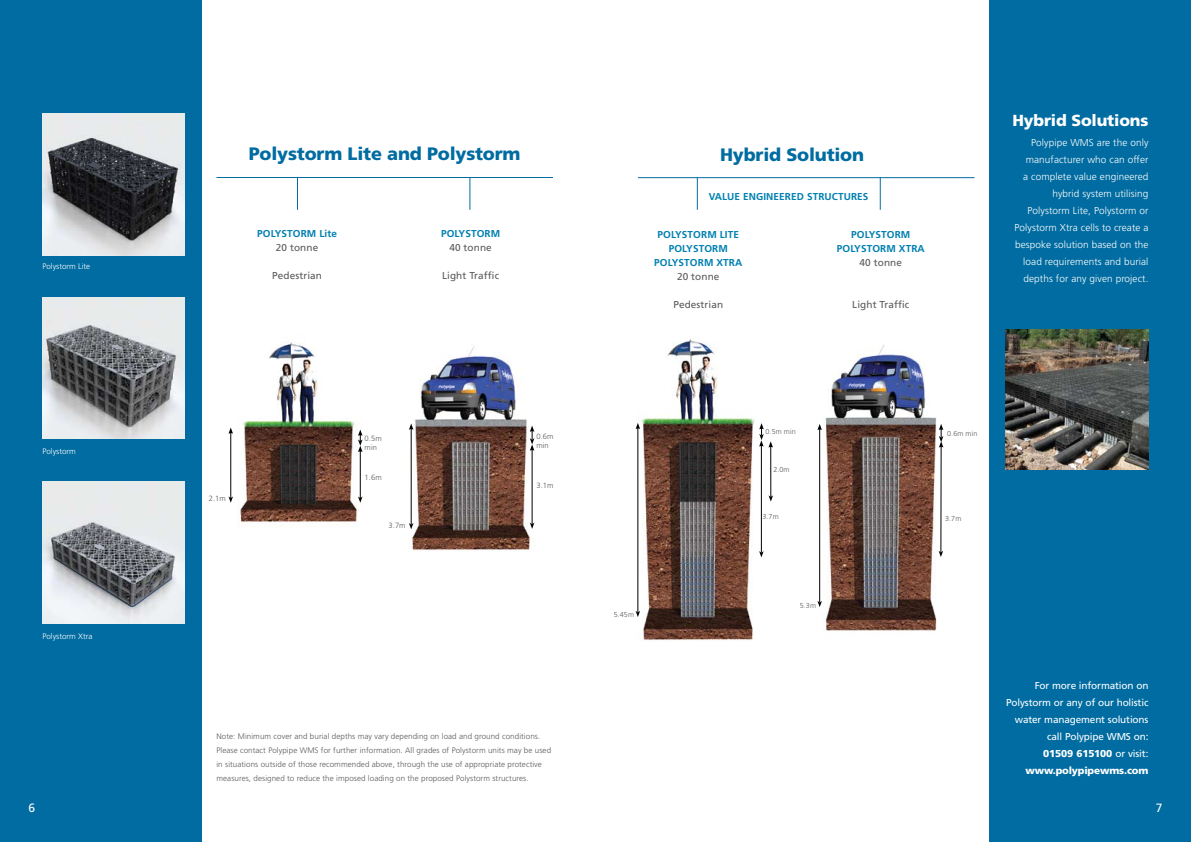
<style>
.page{position:relative;width:1191px;height:842px;background:#fff}
.page>*{position:absolute;margin:0;border:0;box-sizing:border-box;transform-origin:0 0}
.t1{font:900 18px "Frutiger";letter-spacing:-.01em;color:#006ca1}
.t2{font:900 16px "Frutiger";letter-spacing:-.01em;color:#fff}
.t3{font:12px "Frutiger";color:#fff}
.t4{font:300 10px/17px "Frutiger";letter-spacing:.01em;color:#fff;text-align:right}
.t5{font:10px/17px "Frutiger";letter-spacing:-.015em;color:#fff;text-align:right}
.t6{font:700 10px/14px "Frutiger";letter-spacing:.01em;color:#0080b1;text-align:center}
.t7{font:10px "Frutiger";letter-spacing:.01em;color:#58595b}
.t8{font:300 8px/14px "Frutiger";letter-spacing:.01em;color:#58595b}
.t9{font:300 8px "Frutiger";color:#fff}
.t10{font:300 7.6px/8.5px "Frutiger";letter-spacing:.01em;color:#58595b}
.t11{font:300 7.2px "Frutiger";letter-spacing:.01em;color:#58595b}
.s1{font-weight:900}
</style>
<div class="page">
<div style="left:989px;top:0;width:202px;height:842px;background:#006ca1"></div>
<div style="left:0;top:0;width:201px;height:842px;background:#006ca1"></div>
<img style="left:825px;top:345px;width:117px;height:286px">
<img style="left:638px;top:339px;width:117px;height:302px">
<hr style="left:770px;top:446px;width:1px;height:51px;background:#000">
<svg style="left:768px;top:495px;width:5px;height:7px"></svg>
<hr style="left:761px;top:445px;width:1px;height:108px;background:#000">
<svg style="left:759px;top:551px;width:4px;height:6px"></svg>
<hr style="left:940px;top:446px;width:1px;height:106px;background:#000">
<svg style="left:938px;top:551px;width:5px;height:6px"></svg>
<hr style="left:637px;top:427px;width:1px;height:185px;background:#000">
<svg style="left:635px;top:423px;width:5px;height:6px"></svg>
<svg style="left:635px;top:611px;width:5px;height:6px"></svg>
<hr style="left:819px;top:428px;width:1px;height:174px;background:#000">
<svg style="left:817px;top:424px;width:5px;height:6px"></svg>
<svg style="left:817px;top:601px;width:5px;height:6px"></svg>
<svg style="left:759px;top:423px;width:14px;height:25px"></svg>
<svg style="left:939px;top:424px;width:4px;height:24px"></svg>
<hr style="left:697px;top:178px;width:1px;height:32px;background:#006ca1">
<hr style="left:880px;top:178px;width:1px;height:32px;background:#006ca1">
<hr style="left:638px;top:177px;width:336px;height:1px;background:#006ca1">
<img style="left:1006px;top:330px;width:142px;height:140px">
<img style="left:240px;top:342px;width:123px;height:182px">
<hr style="left:360px;top:450px;width:1px;height:48px;background:#000">
<svg style="left:358px;top:496px;width:4px;height:7px"></svg>
<hr style="left:230px;top:432px;width:1px;height:66px;background:#000">
<svg style="left:228px;top:427px;width:5px;height:7px"></svg>
<svg style="left:228px;top:496px;width:5px;height:7px"></svg>
<svg style="left:358px;top:430px;width:4px;height:22px"></svg>
<img style="left:410px;top:346px;width:125px;height:205px">
<hr style="left:411px;top:428px;width:1px;height:97px;background:#000">
<svg style="left:409px;top:423px;width:4px;height:7px"></svg>
<svg style="left:409px;top:523px;width:4px;height:6px"></svg>
<hr style="left:532px;top:449px;width:1px;height:75px;background:#000">
<svg style="left:530px;top:523px;width:4px;height:6px"></svg>
<svg style="left:530px;top:426px;width:4px;height:25px"></svg>
<hr style="left:297px;top:178px;width:1px;height:32px;background:#006ca1">
<hr style="left:469px;top:178px;width:1px;height:32px;background:#006ca1">
<hr style="left:216px;top:177px;width:337px;height:1px;background:#006ca1">
<img style="left:43px;top:297px;width:141px;height:142px">
<img style="left:43px;top:113px;width:141px;height:142px">
<img style="left:43px;top:482px;width:141px;height:141px">
<p class="t9" style="left:43px;top:262px;width:49px">Polystorm Lite</p>
<p class="t9" style="left:43px;top:447px;width:35px">Polystorm</p>
<p class="t9" style="left:43px;top:632px;width:51px">Polystorm Xtra</p>
<h3 class="t3" style="left:28px;top:801px;width:8px">6</h3>
<h1 class="t1" style="left:249px;top:143px;width:273px">Polystorm Lite and Polystorm</h1>
<p class="t6" style="left:257px;top:227px;width:81px">POLYSTORM Lite</p>
<p class="t7" style="left:276px;top:242px;width:44px">20 tonne</p>
<p class="t7" style="left:272px;top:270px;width:51px">Pedestrian</p>
<p class="t6" style="left:441px;top:227px;width:61px">POLYSTORM</p>
<p class="t7" style="left:449px;top:242px;width:44px">40 tonne</p>
<p class="t7" style="left:442px;top:270px;width:59px">Light Traffic</p>
<p class="t10" style="left:209px;top:494px;width:19px">2.1m</p>
<p class="t10" style="left:364px;top:435px;width:19px">0.5m min</p>
<p class="t10" style="left:364px;top:473px;width:19px">1.6m</p>
<p class="t10" style="left:388px;top:521px;width:19px">3.7m</p>
<p class="t10" style="left:536px;top:433px;width:19px">0.6m min</p>
<p class="t10" style="left:536px;top:481px;width:19px">3.1m</p>
<p class="t8" style="left:216px;top:729px;width:336px">Note: Minimum cover and burial depths may vary depending on load and ground conditions.<br>Please contact Polypipe WMS for further information. All grades of Polystorm units may be used in situations outside of those recommended above, through the use of appropriate protective measures, designed to reduce the imposed loading on the proposed Polystorm structures.</p>
<h1 class="t1" style="left:720px;top:143px;width:146px">Hybrid Solution</h1>
<p class="t6" style="left:709px;top:189px;width:161px">VALUE ENGINEERED STRUCTURES</p>
<p class="t6" style="left:654px;top:227px;width:89px">POLYSTORM LITE<br>POLYSTORM<br>POLYSTORM XTRA</p>
<p class="t7" style="left:677px;top:270px;width:44px">20 tonne</p>
<p class="t7" style="left:673px;top:298px;width:51px">Pedestrian</p>
<p class="t6" style="left:836px;top:227px;width:89px">POLYSTORM<br>POLYSTORM XTRA</p>
<p class="t7" style="left:859px;top:256px;width:44px">40 tonne</p>
<p class="t7" style="left:852px;top:298px;width:59px">Light Traffic</p>
<h2 class="t2" style="left:1012px;top:111px;width:137px">Hybrid Solutions</h2>
<p class="t4" style="left:1014px;top:134px;width:136px">Polypipe WMS are the only manufacturer who can offer<br>a complete value engineered hybrid system utilising<br>Polystorm Lite, Polystorm or<br>Polystorm Xtra cells to create a bespoke solution based on the load requirements and burial depths for any given project.</p>
<p class="t11" style="left:613px;top:610px;width:22px">5.45m</p>
<p class="t11" style="left:765px;top:428px;width:32px">0.5m min</p>
<p class="t11" style="left:947px;top:429px;width:32px">0.6m min</p>
<p class="t11" style="left:773px;top:466px;width:18px">2.0m</p>
<p class="t11" style="left:762px;top:513px;width:18px">3.7m</p>
<p class="t11" style="left:945px;top:514px;width:18px">3.7m</p>
<p class="t11" style="left:799px;top:601px;width:18px">5.3m</p>
<p class="t5" style="left:1006px;top:677px;width:144px">For more information on<br>Polystorm or any of our holistic water management solutions call Polypipe WMS on:<br><span class="s1">01509 615100</span> or visit: <span class="s1">www.polypipewms.com</span></p>
<h3 class="t3" style="left:1156px;top:801px;width:8px">7</h3>
</div>
